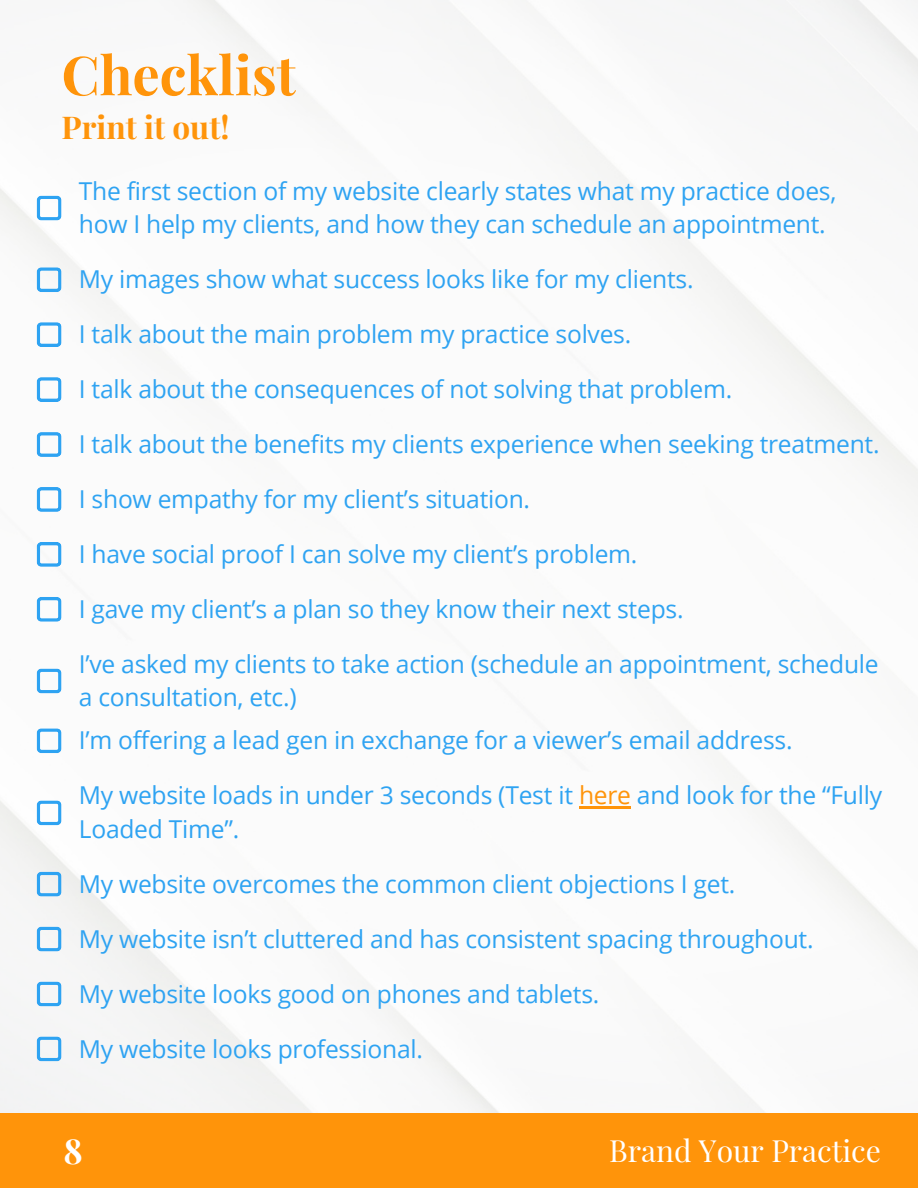
<style>
.page{position:relative;width:918px;height:1188px;background:#fff}
.page>*{position:absolute;margin:0;border:0;box-sizing:border-box;transform-origin:0 0}
.t1{font:700 54px "Playfair Display";color:#ff940a}
.t2{font:700 34.5px "Playfair Display";color:#fff}
.t3{font:700 31.5px "Playfair Display";color:#ff940a}
.t4{font:30px "Playfair Display";color:#fff}
.t5{font:24.6px/33.5px "Open Sans";letter-spacing:-.01em;color:#2ea3f2}
.s1{color:#ff940a}
</style>
<div class="page">
<img style="left:0;top:0;width:918px;height:1113px">
<div style="left:0;top:1113px;width:918px;height:75px;background:#ff940a"></div>
<svg style="left:37px;top:267px;width:24px;height:25px"></svg>
<hr style="left:579px;top:807px;width:52px;height:2px;background:#ff940a">
<svg style="left:37px;top:196px;width:24px;height:24px"></svg>
<svg style="left:37px;top:322px;width:24px;height:25px"></svg>
<svg style="left:37px;top:377px;width:24px;height:25px"></svg>
<svg style="left:37px;top:432px;width:24px;height:25px"></svg>
<svg style="left:37px;top:487px;width:24px;height:25px"></svg>
<svg style="left:37px;top:542px;width:24px;height:25px"></svg>
<svg style="left:37px;top:597px;width:24px;height:25px"></svg>
<svg style="left:37px;top:669px;width:24px;height:24px"></svg>
<svg style="left:37px;top:728px;width:24px;height:25px"></svg>
<svg style="left:37px;top:800px;width:24px;height:25px"></svg>
<svg style="left:37px;top:872px;width:24px;height:24px"></svg>
<svg style="left:37px;top:927px;width:24px;height:24px"></svg>
<svg style="left:37px;top:982px;width:24px;height:24px"></svg>
<svg style="left:37px;top:1036px;width:24px;height:25px"></svg>
<p class="t1" style="left:62px;top:37px;width:236px">Checklist</p>
<p class="t3" style="left:62px;top:105px;width:169px">Print it out!</p>
<p class="t5" style="left:79px;top:174px;width:759px">The first section of my website clearly states what my practice does, how I help my clients, and how they can schedule an appointment.</p>
<p class="t5" style="left:79px;top:262px;width:616px">My images show what success looks like for my clients.</p>
<p class="t5" style="left:79px;top:317px;width:554px">I talk about the main problem my practice solves.</p>
<p class="t5" style="left:79px;top:372px;width:655px">I talk about the consequences of not solving that problem.</p>
<p class="t5" style="left:79px;top:427px;width:802px">I talk about the benefits my clients experience when seeking treatment.</p>
<p class="t5" style="left:79px;top:482px;width:453px">I show empathy for my client’s situation.</p>
<p class="t5" style="left:79px;top:537px;width:560px">I have social proof I can solve my client’s problem.</p>
<p class="t5" style="left:79px;top:592px;width:606px">I gave my client’s a plan so they know their next steps.</p>
<p class="t5" style="left:79px;top:647px;width:801px">I’ve asked my clients to take action (schedule an appointment, schedule a consultation, etc.)</p>
<p class="t5" style="left:79px;top:723px;width:715px">I’m offering a lead gen in exchange for a viewer’s email address.</p>
<p class="t5" style="left:79px;top:778px;width:805px">My website loads in under 3 seconds (Test it <span class="s1">here</span> and look for the “Fully<br>Loaded Time”.</p>
<p class="t5" style="left:79px;top:867px;width:658px">My website overcomes the common client objections I get.</p>
<p class="t5" style="left:79px;top:921px;width:736px">My website isn’t cluttered and has consistent spacing throughout.</p>
<p class="t5" style="left:79px;top:976px;width:522px">My website looks good on phones and tablets.</p>
<p class="t5" style="left:79px;top:1031px;width:346px">My website looks professional.</p>
<p class="t2" style="left:63px;top:1127px;width:21px">8</p>
<p class="t4" style="left:609px;top:1130px;width:273px">Brand Your Practice</p>
</div>
